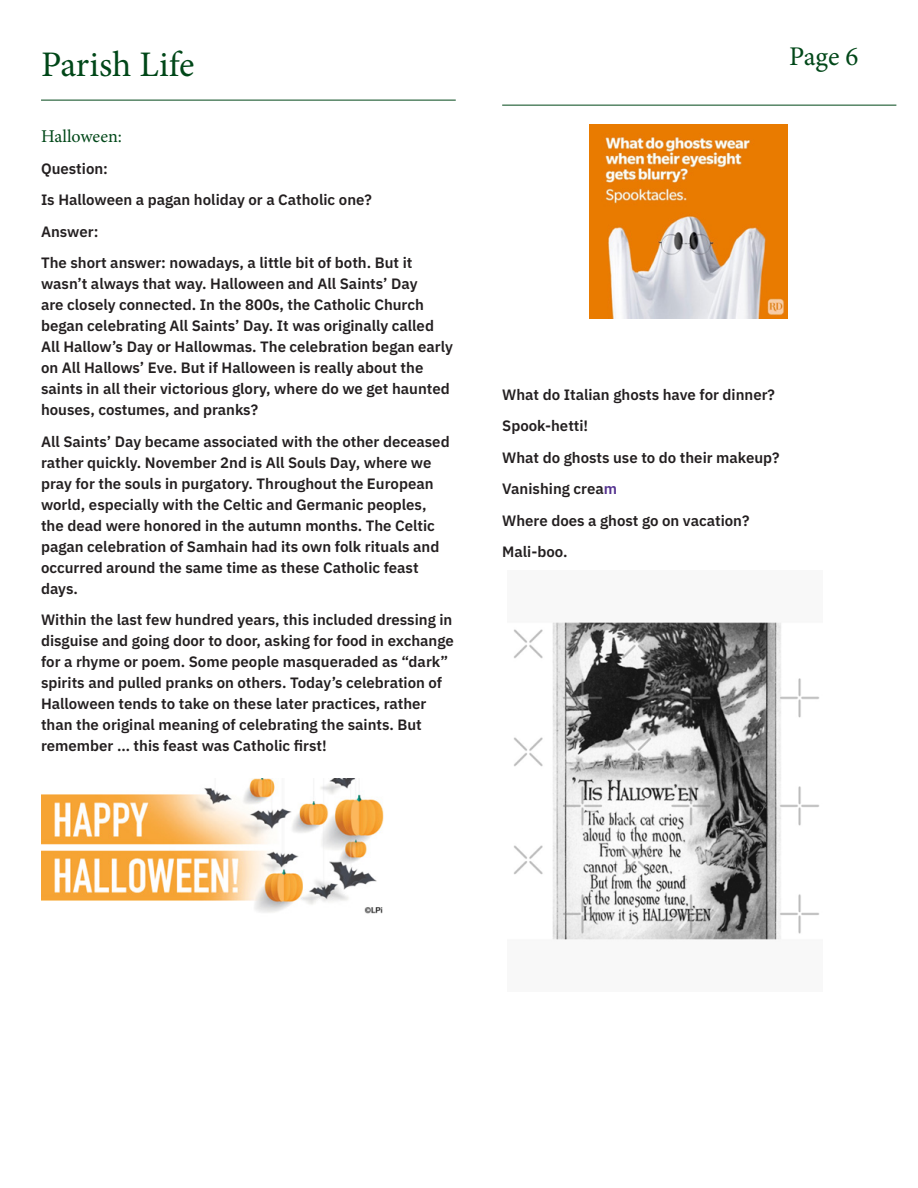
<style>
.page{position:relative;width:918px;height:1188px;background:#fff}
.page>*{position:absolute;margin:0;border:0;box-sizing:border-box;transform-origin:0 0}
.Page_Category{font:36px "Minion Pro";letter-spacing:-.005em;color:#004718}
.Page_Number{font:27px "Minion Pro";color:#004718}
.Header__Line_Above{font:18px "Minion Pro";color:#004718}
.Body_Copy{font:600 15px/21px "IBM Plex Sans";color:#231f20}
.s1{color:#54328f}
</style>
<div class="page">
<hr style="left:41px;top:100px;width:415px;height:1px;background:#004718">
<img style="left:41px;top:779px;width:343px;height:135px">
<hr style="left:502px;top:105px;width:394px;height:1px;background:#004718">
<img style="left:589px;top:124px;width:198px;height:195px">
<img style="left:514px;top:622px;width:305px;height:318px">
<p class="Page_Category" style="left:41px;top:40px;width:155px">Parish Life</p>
<p class="Header__Line_Above" style="left:41px;top:125px;width:82px">Halloween:</p>
<p class="Body_Copy" style="left:41px;top:157px;width:69px">Question:</p>
<p class="Body_Copy" style="left:41px;top:188px;width:332px">Is Halloween a pagan holiday or a Catholic one?</p>
<p class="Body_Copy" style="left:41px;top:220px;width:59px">Answer:</p>
<p class="Body_Copy" style="left:41px;top:251px;width:413px">The short answer: nowadays, a little bit of both. But it wasn’t always that way. Halloween and All Saints’ Day<br>are closely connected. In the 800s, the Catholic Church began celebrating All Saints’ Day. It was originally called All Hallow’s Day or Hallowmas. The celebration began early on All Hallows’ Eve. But if Halloween is really about the saints in all their victorious glory, where do we get haunted houses, costumes, and pranks?</p>
<p class="Body_Copy" style="left:41px;top:430px;width:410px">All Saints’ Day became associated with the other deceased rather quickly. November 2nd is All Souls Day, where we pray for the souls in purgatory. Throughout the European world, especially with the Celtic and Germanic peoples, the dead were honored in the autumn months. The Celtic pagan celebration of Samhain had its own folk rituals and occurred around the same time as these Catholic feast days.</p>
<p class="Body_Copy" style="left:41px;top:608px;width:414px">Within the last few hundred years, this included dressing in disguise and going door to door, asking for food in exchange for a rhyme or poem. Some people masqueraded as “dark” spirits and pulled pranks on others. Today’s celebration of Halloween tends to take on these later practices, rather than the original meaning of celebrating the saints. But remember … this feast was Catholic first!</p>
<p class="Page_Number" style="left:789px;top:38px;width:71px">Page 6</p>
<p class="Body_Copy" style="left:502px;top:382px;width:274px">What do Italian ghosts have for dinner?</p>
<p class="Body_Copy" style="left:502px;top:414px;width:88px">Spook-hetti!</p>
<p class="Body_Copy" style="left:502px;top:445px;width:279px">What do ghosts use to do their makeup?</p>
<p class="Body_Copy" style="left:502px;top:477px;width:116px">Vanishing crea<span class="s1">m</span></p>
<p class="Body_Copy" style="left:502px;top:508px;width:249px">Where does a ghost go on vacation?</p>
<p class="Body_Copy" style="left:502px;top:540px;width:67px">Mali-boo.</p>
</div>
